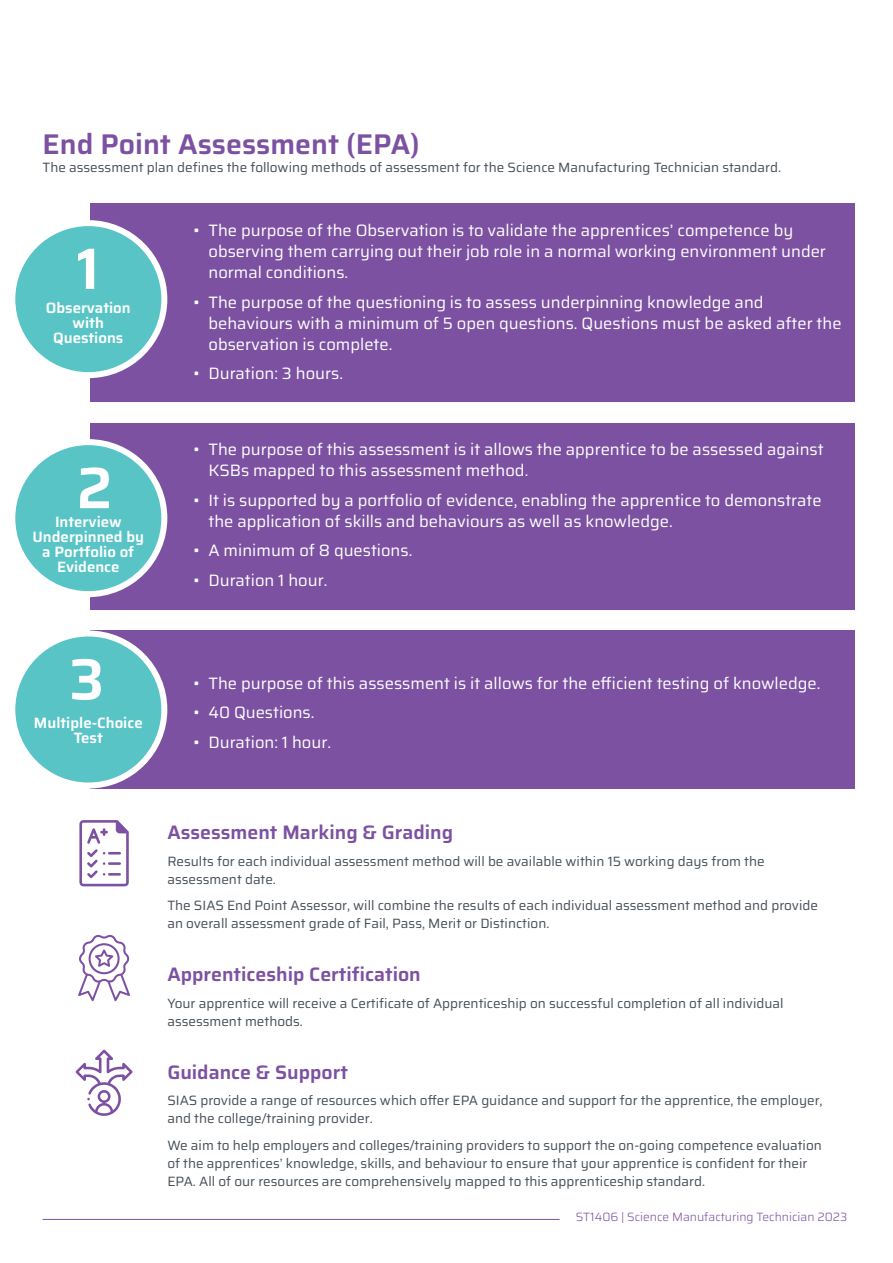
<style>
.page{position:relative;width:893px;height:1263px;background:#fff}
.page>*{position:absolute;margin:0;border:0;box-sizing:border-box;transform-origin:0 0}
.t1{font:600 58.5px "Saira";color:#fff}
.t2{font:600 28.5px "Saira";color:#7c51a1}
.t3{font:600 19.5px "Saira";color:#7c51a1}
.t4{font:16.5px/21px "Saira";color:#fff}
.t5{font:600 15px/15px "Saira";color:#fff;text-align:center}
.t6{font:13.5px/18px "Saira";color:#464f58}
.t7{font:300 12px "Saira";color:#7c51a1}
</style>
<div class="page">
<hr style="left:43px;top:1219px;width:517px;height:1px;background:#7c51a1">
<div style="left:90px;top:204px;width:764px;height:198px;background:#7c51a1"></div>
<div style="left:12px;top:223px;width:152px;height:152px;background:#59c4c5;border-radius:50%"></div>
<div style="left:9px;top:220px;width:158px;height:158px;border:6px solid #fff;border-radius:50%"></div>
<svg style="left:79px;top:820px;width:50px;height:66px"></svg>
<svg style="left:78px;top:935px;width:52px;height:66px"></svg>
<svg style="left:75px;top:1050px;width:58px;height:66px"></svg>
<div style="left:90px;top:423px;width:764px;height:187px;background:#7c51a1"></div>
<div style="left:12px;top:442px;width:152px;height:152px;background:#59c4c5;border-radius:50%"></div>
<div style="left:9px;top:439px;width:158px;height:158px;border:6px solid #fff;border-radius:50%"></div>
<div style="left:90px;top:630px;width:764px;height:158px;background:#7c51a1"></div>
<div style="left:12px;top:633px;width:152px;height:152px;background:#59c4c5;border-radius:50%"></div>
<div style="left:9px;top:630px;width:158px;height:158px;border:6px solid #fff;border-radius:50%"></div>
<p class="t2" style="left:43px;top:121px;width:379px">End Point Assessment (EPA)</p>
<p class="t6" style="left:43px;top:158px;width:740px">The assessment plan defines the following methods of assessment for the Science Manufacturing Technician standard.</p>
<p class="t1" style="left:77px;top:221px;width:24px">1</p>
<p class="t5" style="left:46px;top:300px;width:86px">Observation with<br>Questions</p>
<p class="t1" style="left:77px;top:440px;width:37px">2</p>
<p class="t5" style="left:33px;top:514px;width:113px">Interview<br>Underpinned by a Portfolio of<br>Evidence</p>
<p class="t1" style="left:69px;top:631px;width:37px">3</p>
<p class="t5" style="left:34px;top:714px;width:110px">Multiple-Choice<br>Test</p>
<p class="t4" style="left:208px;top:220px;width:619px;text-indent:-15px">• The purpose of the Observation is to validate the apprentices’ competence by observing them carrying out their job role in a normal working environment under normal conditions.</p>
<p class="t4" style="left:208px;top:291px;width:635px;text-indent:-15px">• The purpose of the questioning is to assess underpinning knowledge and behaviours with a minimum of 5 open questions. Questions must be asked after the observation is complete.</p>
<p class="t4" style="left:193px;top:363px;width:151px">• Duration: 3 hours.</p>
<p class="t4" style="left:208px;top:438px;width:617px;text-indent:-15px">• The purpose of this assessment is it allows the apprentice to be assessed against<br>KSBs mapped to this assessment method.</p>
<p class="t4" style="left:208px;top:489px;width:615px;text-indent:-15px">• It is supported by a portfolio of evidence, enabling the apprentice to demonstrate the application of skills and behaviours as well as knowledge.</p>
<p class="t4" style="left:193px;top:539px;width:220px">• A minimum of 8 questions.</p>
<p class="t4" style="left:193px;top:569px;width:135px">• Duration 1 hour.</p>
<p class="t4" style="left:193px;top:672px;width:628px">• The purpose of this assessment is it allows for the efficient testing of knowledge.</p>
<p class="t4" style="left:193px;top:701px;width:123px">• 40 Questions.</p>
<p class="t4" style="left:193px;top:731px;width:139px">• Duration: 1 hour.</p>
<p class="t3" style="left:167px;top:816px;width:287px">Assessment Marking &amp; Grading</p>
<p class="t6" style="left:167px;top:851px;width:599px">Results for each individual assessment method will be available within 15 working days from the assessment date.</p>
<p class="t6" style="left:167px;top:896px;width:652px">The SIAS End Point Assessor, will combine the results of each individual assessment method and provide an overall assessment grade of Fail, Pass, Merit or Distinction.</p>
<p class="t3" style="left:167px;top:958px;width:255px">Apprenticeship Certification</p>
<p class="t6" style="left:167px;top:993px;width:618px">Your apprentice will receive a Certificate of Apprenticeship on successful completion of all individual assessment methods.</p>
<p class="t3" style="left:167px;top:1056px;width:182px">Guidance &amp; Support</p>
<p class="t6" style="left:167px;top:1091px;width:657px">SIAS provide a range of resources which offer EPA guidance and support for the apprentice, the employer, and the college/training provider.</p>
<p class="t6" style="left:167px;top:1135px;width:656px">We aim to help employers and colleges/training providers to support the on-going competence evaluation of the apprentices’ knowledge, skills, and behaviour to ensure that your apprentice is confident for their<br>EPA. All of our resources are comprehensively mapped to this apprenticeship standard.</p>
<p class="t7" style="left:576px;top:1207px;width:273px">ST1406 | Science Manufacturing Technician 2023</p>
</div>
